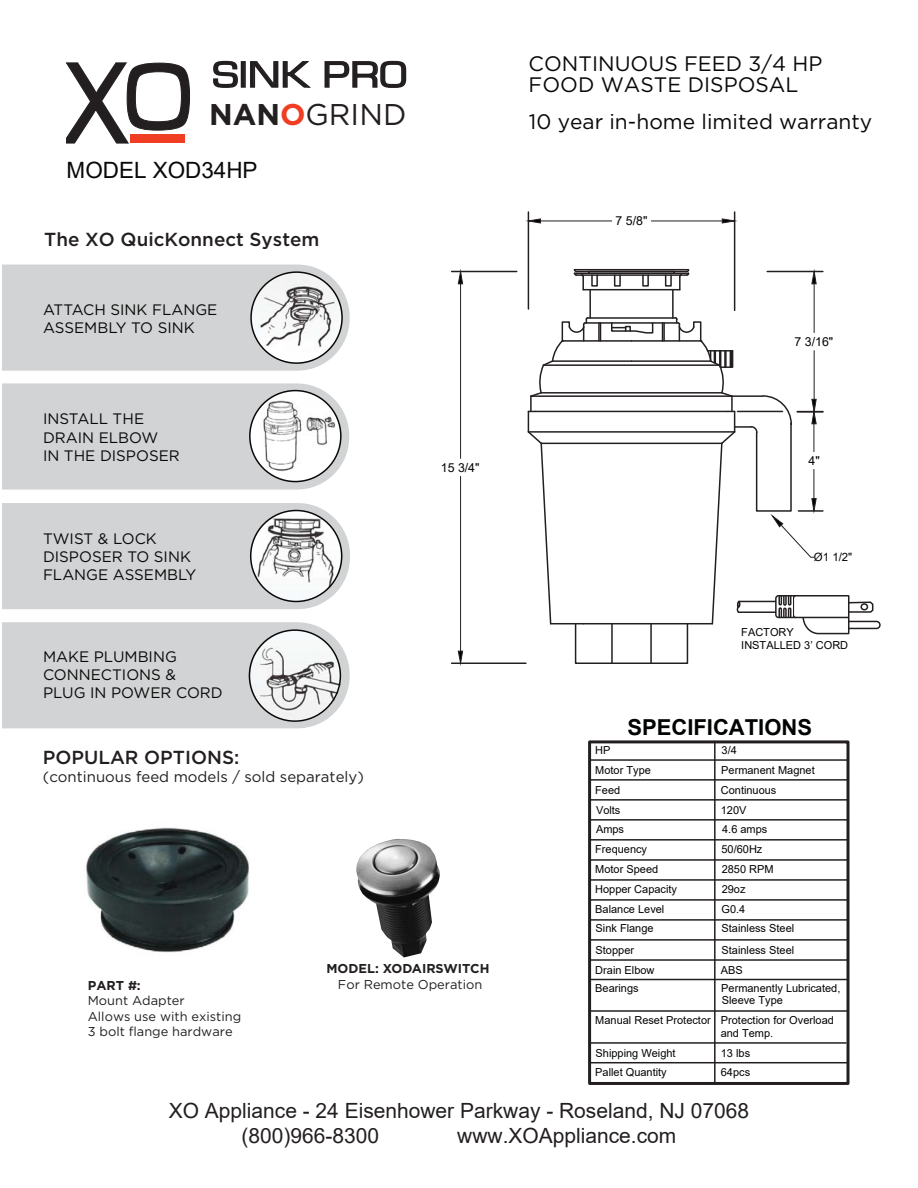
<style>
.page{position:relative;width:918px;height:1188px;background:#fff}
.page>*{position:absolute;margin:0;border:0;box-sizing:border-box;transform-origin:0 0}
.t1{font:33.6px "Eurostile";color:#231f20;scale:1.24 1}
.t2{font:30px "Gotham";color:#231f20}
.t3{font:22.5px "Arial";color:#090908}
.t4{font:700 22.05px "Arial";color:#020303}
.t5{font:21px/25.2px "Arial";color:#231f20}
.t6{font:21px/20.7px "Gotham";color:#090908}
.t7{font:500 18.9px "Gotham";color:#231f20}
.t8{font:15.15px/18.1px "Gotham";color:#090908}
.t9{font:15px "Gotham";color:#231f20}
.t10{font:12.9px/15.5px "Gotham";color:#231f20}
.t11{font:700 12.9px "Gotham";color:#231f20}
.t12{font:12.3px "Arial";color:#020303}
.t13{font:11.4px "Arial";color:#020303}
.t14{font:10.95px/12.3px "Arial";color:#020303}
.s1{font-weight:700}
.s2{font-weight:700;color:#ef3e24}
</style>
<div class="page">
<hr style="left:574px;top:269px;width:114px;height:1px;background:#231f20">
<hr style="left:576px;top:271px;width:111px;height:1px;background:#231f20">
<hr style="left:574px;top:273px;width:114px;height:1px;background:#231f20">
<div style="left:588px;top:271px;width:87px;height:3px;border:1px solid #231f20"></div>
<div style="left:575px;top:623px;width:113px;height:41px;border:1px solid #231f20"></div>
<hr style="left:584px;top:623px;width:128px;height:1px;background:#231f20">
<svg style="left:573px;top:268px;width:12px;height:22px"></svg>
<svg style="left:678px;top:268px;width:12px;height:22px"></svg>
<hr style="left:583px;top:289px;width:97px;height:1px;background:#231f20">
<hr style="left:582px;top:274px;width:105px;height:2px;background:#231f20">
<div style="left:591px;top:274px;width:7px;height:13px;border:1px solid #231f20"></div>
<div style="left:614px;top:274px;width:7px;height:13px;border:1px solid #231f20"></div>
<div style="left:665px;top:274px;width:7px;height:13px;border:1px solid #231f20"></div>
<div style="left:642px;top:274px;width:7px;height:13px;border:1px solid #231f20"></div>
<hr style="left:589px;top:290px;width:2px;height:28px;background:#231f20">
<hr style="left:672px;top:290px;width:2px;height:28px;background:#231f20">
<hr style="left:588px;top:317px;width:87px;height:2px;background:#231f20">
<hr style="left:585px;top:322px;width:93px;height:2px;background:#231f20">
<hr style="left:632px;top:340px;width:69px;height:2px;background:#231f20">
<svg style="left:662px;top:323px;width:3px;height:17px"></svg>
<hr style="left:541px;top:392px;width:181px;height:2px;background:#231f20">
<hr style="left:767px;top:271px;width:56px;height:1px;background:#231f20">
<hr style="left:814px;top:284px;width:1px;height:49px;background:#231f20">
<svg style="left:811px;top:269px;width:6px;height:15px"></svg>
<hr style="left:452px;top:271px;width:65px;height:1px;background:#231f20">
<hr style="left:452px;top:663px;width:74px;height:1px;background:#231f20">
<hr style="left:460px;top:284px;width:1px;height:174px;background:#231f20">
<hr style="left:460px;top:476px;width:1px;height:175px;background:#231f20">
<svg style="left:458px;top:269px;width:5px;height:15px"></svg>
<svg style="left:458px;top:651px;width:5px;height:14px"></svg>
<hr style="left:528px;top:212px;width:1px;height:97px;background:#231f20">
<hr style="left:734px;top:212px;width:1px;height:98px;background:#231f20">
<hr style="left:541px;top:221px;width:71px;height:1px;background:#231f20">
<hr style="left:651px;top:221px;width:71px;height:1px;background:#231f20">
<svg style="left:526px;top:219px;width:15px;height:4px"></svg>
<svg style="left:722px;top:219px;width:15px;height:4px"></svg>
<hr style="left:632px;top:360px;width:79px;height:2px;background:#231f20">
<hr style="left:543px;top:364px;width:176px;height:2px;background:#231f20">
<hr style="left:535px;top:411px;width:193px;height:1px;background:#231f20">
<hr style="left:528px;top:431px;width:207px;height:2px;background:#231f20">
<hr style="left:541px;top:443px;width:181px;height:1px;background:#231f20">
<hr style="left:611px;top:624px;width:2px;height:39px;background:#231f20">
<hr style="left:650px;top:624px;width:2px;height:39px;background:#231f20">
<hr style="left:531px;top:395px;width:201px;height:2px;background:#231f20">
<svg style="left:527px;top:316px;width:127px;height:309px"></svg>
<svg style="left:66px;top:62px;width:124px;height:82px"></svg>
<div style="left:131px;top:134px;width:54px;height:9px;background:#ef3e24"></div>
<svg style="left:213px;top:60px;width:98px;height:28px"></svg>
<svg style="left:324px;top:60px;width:83px;height:28px"></svg>
<div style="left:384px;top:63px;width:19px;height:22px;border:1px solid #231f20;border-radius:6px"></div>
<hr style="left:590px;top:1062px;width:259px;height:1px;background:#231f20">
<hr style="left:714px;top:742px;width:2px;height:341px;background:#231f20">
<hr style="left:590px;top:759px;width:259px;height:2px;background:#231f20">
<hr style="left:590px;top:779px;width:259px;height:2px;background:#231f20">
<hr style="left:590px;top:799px;width:259px;height:2px;background:#231f20">
<hr style="left:590px;top:819px;width:259px;height:2px;background:#231f20">
<hr style="left:590px;top:839px;width:259px;height:2px;background:#231f20">
<hr style="left:590px;top:859px;width:259px;height:2px;background:#231f20">
<hr style="left:590px;top:879px;width:259px;height:2px;background:#231f20">
<hr style="left:590px;top:899px;width:259px;height:2px;background:#231f20">
<hr style="left:590px;top:919px;width:259px;height:2px;background:#231f20">
<hr style="left:590px;top:939px;width:259px;height:2px;background:#231f20">
<hr style="left:590px;top:959px;width:259px;height:2px;background:#231f20">
<hr style="left:590px;top:979px;width:257px;height:1px;background:#231f20">
<hr style="left:591px;top:1042px;width:255px;height:2px;background:#231f20">
<hr style="left:591px;top:1010px;width:257px;height:2px;background:#231f20">
<div style="left:588px;top:740px;width:262px;height:345px;border:3px solid #231f20"></div>
<div style="left:2px;top:265px;width:348px;height:106px;background:#d1d3d4"></div>
<img style="left:251px;top:272px;width:91px;height:91px;border-radius:45px">
<svg style="left:2px;top:383px;width:347px;height:107px;background:#d1d3d4"></svg>
<img style="left:250px;top:391px;width:91px;height:91px;border-radius:45px">
<div style="left:2px;top:503px;width:348px;height:106px;background:#d1d3d4"></div>
<div style="left:2px;top:622px;width:348px;height:106px;background:#d1d3d4"></div>
<img style="left:251px;top:511px;width:91px;height:91px;border-radius:45px">
<img style="left:250px;top:631px;width:91px;height:91px;border-radius:45px">
<img style="left:356px;top:839px;width:84px;height:118px">
<div style="left:833px;top:621px;width:48px;height:8px;border:1px solid #231f20;border-radius:3px"></div>
<svg style="left:674px;top:316px;width:200px;height:319px"></svg>
<img style="left:86px;top:827px;width:163px;height:126px">
<h1 class="t1" style="left:212px;top:54px;width:159px">SINK PRO</h1>
<h3 class="t6" style="left:529px;top:53px;width:295px">CONTINUOUS FEED 3/4 HP<br>FOOD WASTE DISPOSAL</h3>
<h2 class="t2" style="left:209px;top:96px;width:199px"><span class="s1">NAN</span><span class="s2">O</span>GRIND</h2>
<h3 class="t3" style="left:67px;top:154px;width:192px">MODEL XOD34HP</h3>
<h3 class="t7" style="left:44px;top:227px;width:277px">The XO QuicKonnect System</h3>
<h3 class="t8" style="left:43px;top:300px;width:176px">ATTACH SINK FLANGE<br>ASSEMBLY TO SINK</h3>
<h3 class="t8" style="left:43px;top:410px;width:138px">INSTALL THE<br>DRAIN ELBOW<br>IN THE DISPOSER</h3>
<h3 class="t8" style="left:43px;top:529px;width:155px">TWIST &amp; LOCK<br>DISPOSER TO SINK<br>FLANGE ASSEMBLY</h3>
<h3 class="t8" style="left:43px;top:647px;width:181px">MAKE PLUMBING<br>CONNECTIONS &amp;<br>PLUG IN POWER CORD</h3>
<h3 class="t7" style="left:43px;top:745px;width:198px">POPULAR OPTIONS:</h3>
<h3 class="t9" style="left:43px;top:767px;width:323px">(continuous feed models / sold separately)</h3>
<p class="t12" style="left:441px;top:459px;width:40px">15 3/4"</p>
<h3 class="t6" style="left:529px;top:111px;width:345px">10 year in-home limited warranty</h3>
<p class="t12" style="left:616px;top:212px;width:33px">7 5/8"</p>
<p class="t12" style="left:795px;top:333px;width:40px">7 3/16"</p>
<p class="t12" style="left:809px;top:452px;width:13px">4"</p>
<p class="t13" style="left:814px;top:549px;width:40px">Ø1 1/2"</p>
<p class="t14" style="left:741px;top:625px;width:108px;line-height:13.2px">FACTORY<br>INSTALLED 3’ CORD</p>
<h3 class="t4" style="left:628px;top:711px;width:186px">SPECIFICATIONS</h3>
<p class="t14" style="left:595px;top:744px;width:17px">HP</p>
<p class="t14" style="left:722px;top:744px;width:17px">3/4</p>
<p class="t14" style="left:595px;top:764px;width:57px">Motor Type</p>
<p class="t14" style="left:721px;top:764px;width:95px">Permanent Magnet</p>
<p class="t14" style="left:595px;top:784px;width:27px">Feed</p>
<p class="t14" style="left:721px;top:784px;width:57px">Continuous</p>
<p class="t14" style="left:596px;top:800px;width:30px;line-height:19.5px">Volts<br>Amps</p>
<p class="t14" style="left:721px;top:803px;width:27px">120V</p>
<p class="t14" style="left:722px;top:823px;width:47px">4.6 amps</p>
<p class="t14" style="left:595px;top:843px;width:53px">Frequency</p>
<p class="t14" style="left:722px;top:843px;width:42px">50/60Hz</p>
<p class="t14" style="left:595px;top:863px;width:64px">Motor Speed</p>
<p class="t14" style="left:722px;top:863px;width:53px">2850 RPM</p>
<p class="t14" style="left:595px;top:883px;width:83px">Hopper Capacity</p>
<p class="t14" style="left:722px;top:883px;width:25px">29oz</p>
<p class="t14" style="left:595px;top:903px;width:71px">Balance Level</p>
<p class="t14" style="left:722px;top:903px;width:25px">G0.4</p>
<p class="t14" style="left:596px;top:922px;width:60px">Sink Flange</p>
<p class="t14" style="left:722px;top:922px;width:74px">Stainless Steel</p>
<p class="t14" style="left:596px;top:944px;width:40px">Stopper</p>
<p class="t14" style="left:722px;top:944px;width:74px">Stainless Steel</p>
<p class="t14" style="left:595px;top:964px;width:61px">Drain Elbow</p>
<p class="t14" style="left:721px;top:964px;width:24px">ABS</p>
<p class="t14" style="left:595px;top:982px;width:45px">Bearings</p>
<p class="t14" style="left:721px;top:982px;width:121px">Permanently Lubricated,<br>Sleeve Type</p>
<p class="t14" style="left:721px;top:1014px;width:115px;text-indent:-125px">Manual Reset Protector Protection for Overload and Temp.</p>
<p class="t14" style="left:596px;top:1047px;width:82px">Shipping Weight</p>
<p class="t14" style="left:721px;top:1047px;width:31px">13 lbs</p>
<p class="t14" style="left:595px;top:1066px;width:73px">Pallet Quantity</p>
<p class="t14" style="left:721px;top:1066px;width:31px">64pcs</p>
<h3 class="t5" style="left:242px;top:1097px;width:509px;text-indent:-73px">XO Appliance - 24 Eisenhower Parkway - Roseland, NJ 07068 (800)966-8300</h3>
<p class="t11" style="left:326px;top:960px;width:165px">MODEL: XODAIRSWITCH</p>
<p class="t10" style="left:338px;top:976px;width:146px">For Remote Operation</p>
<p class="t11" style="left:88px;top:977px;width:55px">PART #:</p>
<p class="t10" style="left:88px;top:993px;width:155px">Mount Adapter<br>Allows use with existing<br>3 bolt flange hardware</p>
<h3 class="t5" style="left:457px;top:1123px;width:221px">www.XOAppliance.com</h3>
</div>
